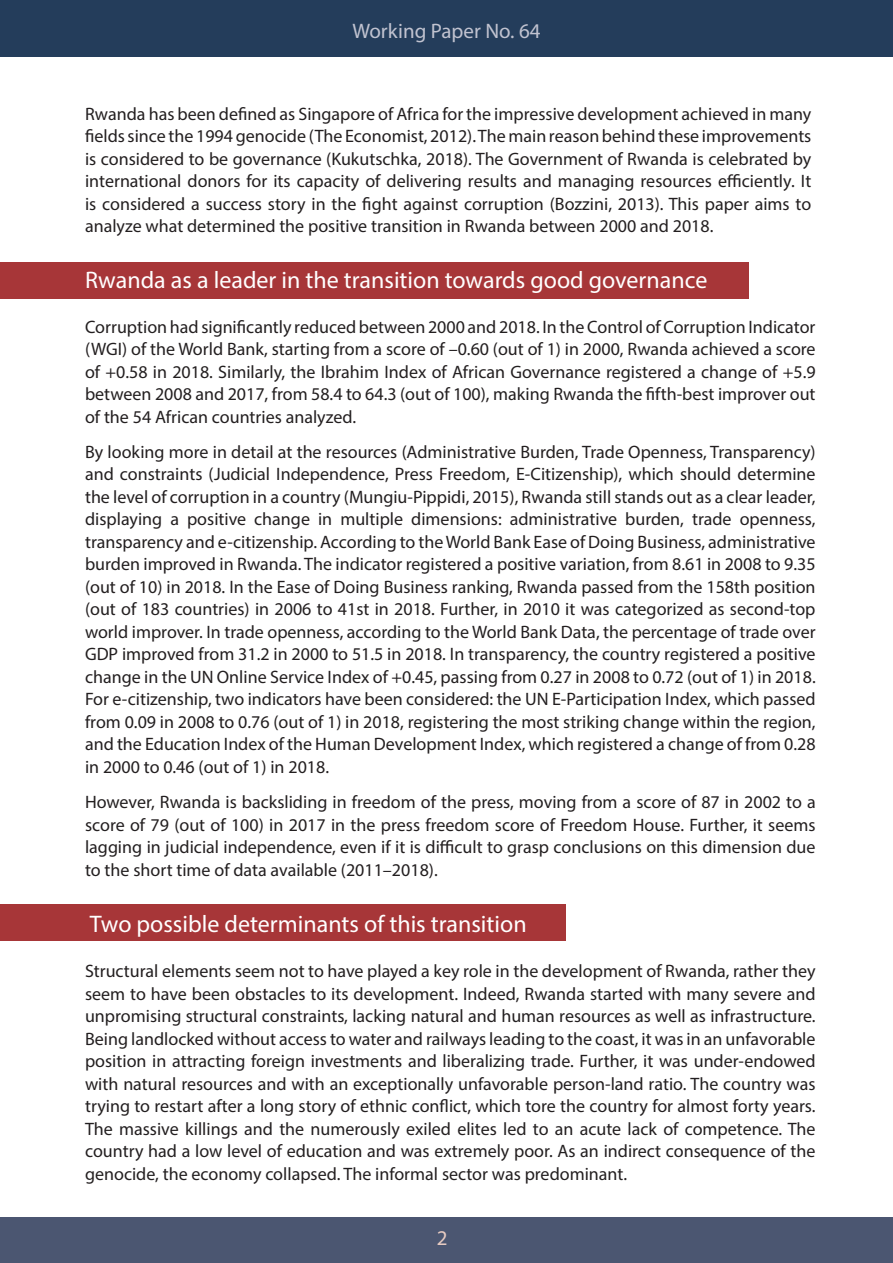
<style>
.page{position:relative;width:893px;height:1263px;background:#fff}
.page>*{position:absolute;margin:0;border:0;box-sizing:border-box;transform-origin:0 0}
.t1{font:24px "Myriad Pro";color:#fff}
.t2{font:21px "Myriad Pro";color:#c1c3d0}
.t3{font:21px "Myriad Pro";color:#e7cbc2}
.t4{font:18px/22.5px "Myriad Pro";color:#231f20;text-align:justify}
</style>
<div class="page">
<div style="left:0;top:1218px;width:893px;height:45px;background:#4b5671"></div>
<div style="left:0;top:0;width:893px;height:56px;background:#243d5b"></div>
<div style="left:0;top:262px;width:748px;height:37px;background:#a73638"></div>
<div style="left:0;top:905px;width:566px;height:36px;background:#a73638"></div>
<p class="t2" style="left:352px;top:18px;width:190px">Working Paper No. 64</p>
<p class="t4" style="left:85px;top:102px;width:728px">Rwanda has been defined as Singapore of Africa for the impressive development achieved in many fields since the 1994 genocide (The Economist, 2012). The main reason behind these improvements is considered to be governance (Kukutschka, 2018). The Government of Rwanda is celebrated by international donors for its capacity of delivering results and managing resources efficiently. It is considered a success story in the fight against corruption (Bozzini, 2013). This paper aims to analyze what determined the positive transition in Rwanda between 2000 and 2018.</p>
<p class="t1" style="left:85px;top:265px;width:624px">Rwanda as a leader in the transition towards good governance</p>
<p class="t4" style="left:85px;top:315px;width:732px">Corruption had significantly reduced between 2000 and 2018. In the Control of Corruption Indicator (WGI) of the World Bank, starting from a score of –0.60 (out of 1) in 2000, Rwanda achieved a score of +0.58 in 2018. Similarly, the Ibrahim Index of African Governance registered a change of +5.9 between 2008 and 2017, from 58.4 to 64.3 (out of 100), making Rwanda the fifth-best improver out of the 54 African countries analyzed.</p>
<p class="t4" style="left:85px;top:440px;width:732px">By looking more in detail at the resources (Administrative Burden, Trade Openness, Transparency) and constraints (Judicial Independence, Press Freedom, E-Citizenship), which should determine the level of corruption in a country (Mungiu-Pippidi, 2015), Rwanda still stands out as a clear leader, displaying a positive change in multiple dimensions: administrative burden, trade openness, transparency and e-citizenship. According to the World Bank Ease of Doing Business, administrative burden improved in Rwanda. The indicator registered a positive variation, from 8.61 in 2008 to 9.35 (out of 10) in 2018. In the Ease of Doing Business ranking, Rwanda passed from the 158th position (out of 183 countries) in 2006 to 41st in 2018. Further, in 2010 it was categorized as second-top world improver. In trade openness, according to the World Bank Data, the percentage of trade over GDP improved from 31.2 in 2000 to 51.5 in 2018. In transparency, the country registered a positive change in the UN Online Service Index of +0.45, passing from 0.27 in 2008 to 0.72 (out of 1) in 2018.<br>For e-citizenship, two indicators have been considered: the UN E-Participation Index, which passed from 0.09 in 2008 to 0.76 (out of 1) in 2018, registering the most striking change within the region, and the Education Index of the Human Development Index, which registered a change of from 0.28 in 2000 to 0.46 (out of 1) in 2018.</p>
<p class="t4" style="left:85px;top:791px;width:732px">However, Rwanda is backsliding in freedom of the press, moving from a score of 87 in 2002 to a score of 79 (out of 100) in 2017 in the press freedom score of Freedom House. Further, it seems lagging in judicial independence, even if it is difficult to grasp conclusions on this dimension due to the short time of data available (2011–2018).</p>
<p class="t1" style="left:90px;top:909px;width:438px">Two possible determinants of this transition</p>
<p class="t4" style="left:85px;top:960px;width:732px">Structural elements seem not to have played a key role in the development of Rwanda, rather they seem to have been obstacles to its development. Indeed, Rwanda started with many severe and unpromising structural constraints, lacking natural and human resources as well as infrastructure.<br>Being landlocked without access to water and railways leading to the coast, it was in an unfavorable position in attracting foreign investments and liberalizing trade. Further, it was under-endowed with natural resources and with an exceptionally unfavorable person-land ratio. The country was trying to restart after a long story of ethnic conflict, which tore the country for almost forty years.<br>The massive killings and the numerously exiled elites led to an acute lack of competence. The country had a low level of education and was extremely poor. As an indirect consequence of the genocide, the economy collapsed. The informal sector was predominant.</p>
<p class="t3" style="left:437px;top:1225px;width:12px">2</p>
</div>
